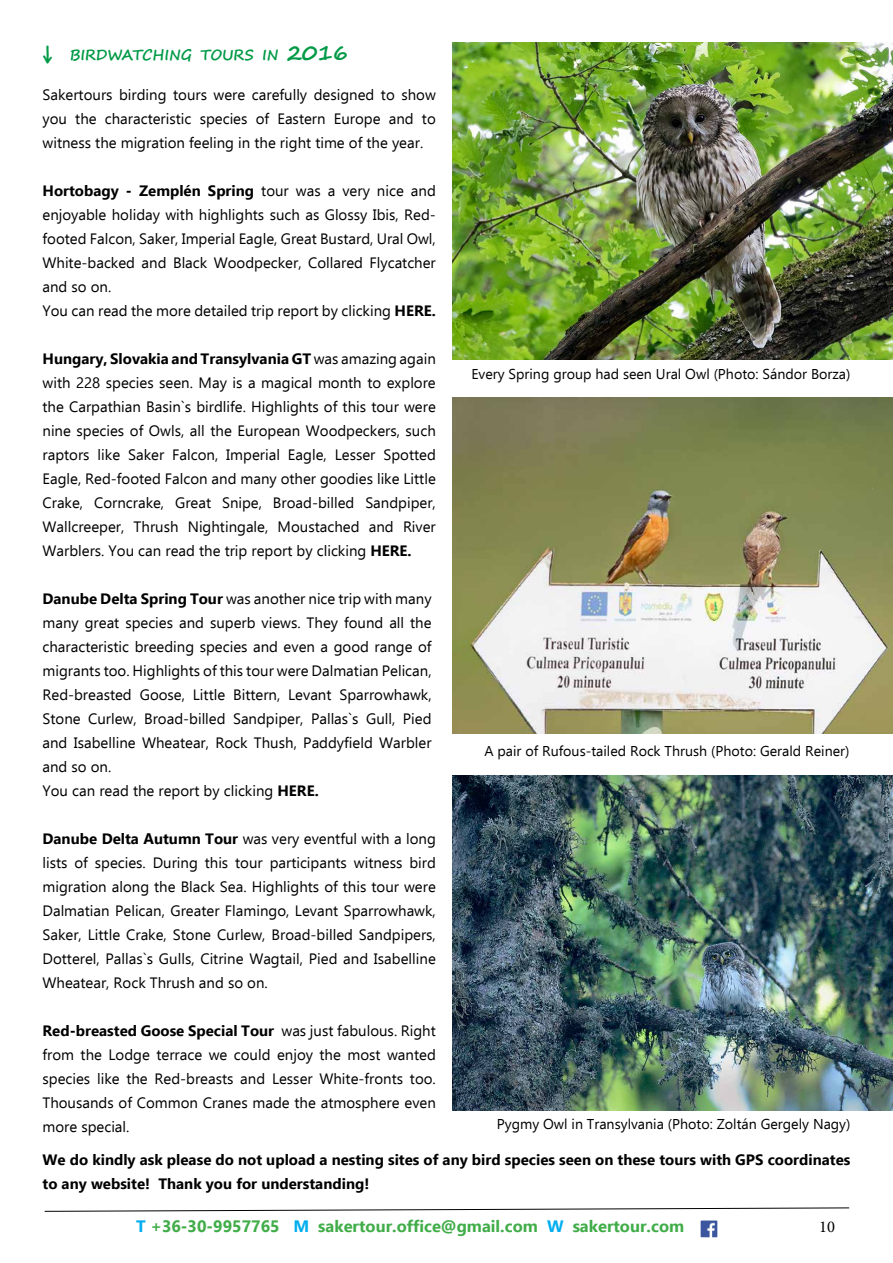
<style>
.page{position:relative;width:893px;height:1263px;background:#fff}
.page>*{position:absolute;margin:0;border:0;box-sizing:border-box;transform-origin:0 0}
.t1{font:700 16.5px "Ebrima";color:#41ad49}
.t2{font:16.5px "Minion Pro";color:#000}
.t3{font:15px/24px "Ebrima";color:#000;text-align:justify}
.t4{font:700 15px/24px "Ebrima";color:#000}
.t5{font:700 14.7px "Segoe Print";color:#009a46}
.t6{font:14.25px "Ebrima";color:#000}
.s1{font-size:21px}
.s2{font-weight:700}
.s3{color:#00aeef}
</style>
<div class="page">
<svg style="left:44px;top:1207px;width:805px;height:5px"></svg>
<img style="left:453px;top:775px;width:440px;height:335px">
<img style="left:453px;top:43px;width:440px;height:316px">
<img style="left:453px;top:398px;width:440px;height:335px">
<img style="left:701px;top:1220px;width:17px;height:18px">
<p class="t5" style="left:43px;top:42px;width:307px"><span class="s1">↓</span> BIRDWATCHING TOURS IN <span class="s1">2016</span></p>
<p class="t3" style="left:43px;top:83px;width:395px">Sakertours birding tours were carefully designed to show you the characteristic species of Eastern Europe and to witness the migration feeling in the right time of the year.</p>
<p class="t3" style="left:43px;top:179px;width:395px;text-align:left"><span class="s2">Hortobagy - Zemplén Spring</span> tour was a very nice and enjoyable holiday with highlights such as Glossy Ibis, Red&shy;footed Falcon, Saker, Imperial Eagle, Great Bustard, Ural Owl, White-backed and Black Woodpecker, Collared Flycatcher and so on.<br>You can read the more detailed trip report by clicking <span class="s2">HERE.</span></p>
<p class="t3" style="left:43px;top:347px;width:395px"><span class="s2">Hungary, Slovakia and Transylvania GT</span> was amazing again with 228 species seen. May is a magical month to explore the Carpathian Basin`s birdlife. Highlights of this tour were nine species of Owls, all the European Woodpeckers, such raptors like Saker Falcon, Imperial Eagle, Lesser Spotted Eagle, Red-footed Falcon and many other goodies like Little Crake, Corncrake, Great Snipe, Broad-billed Sandpiper, Wallcreeper, Thrush Nightingale, Moustached and River Warblers. You can read the trip report by clicking <span class="s2">HERE.</span></p>
<p class="t3" style="left:43px;top:587px;width:391px;text-align:left"><span class="s2">Danube Delta Spring Tour</span> was another nice trip with many many great species and superb views. They found all the characteristic breeding species and even a good range of migrants too. Highlights of this tour were Dalmatian Pelican, Red-breasted Goose, Little Bittern, Levant Sparrowhawk, Stone Curlew, Broad-billed Sandpiper, Pallas`s Gull, Pied and Isabelline Wheatear, Rock Thush, Paddyfield Warbler and so on.<br>You can read the report by clicking <span class="s2">HERE.</span></p>
<p class="t3" style="left:43px;top:827px;width:395px"><span class="s2">Danube Delta Autumn Tour</span> was very eventful with a long lists of species. During this tour participants witness bird migration along the Black Sea. Highlights of this tour were Dalmatian Pelican, Greater Flamingo, Levant Sparrowhawk, Saker, Little Crake, Stone Curlew, Broad-billed Sandpipers, Dotterel, Pallas`s Gulls, Citrine Wagtail, Pied and Isabelline Wheatear, Rock Thrush and so on.</p>
<p class="t3" style="left:43px;top:1019px;width:395px"><span class="s2">Red-breasted Goose Special Tour</span> was just fabulous. Right from the Lodge terrace we could enjoy the most wanted species like the Red-breasts and Lesser White-fronts too.<br>Thousands of Common Cranes made the atmosphere even more special.</p>
<p class="t6" style="left:471px;top:364px;width:381px">Every Spring group had seen Ural Owl (Photo: Sándor Borza)</p>
<p class="t6" style="left:484px;top:740px;width:366px">A pair of Rufous-tailed Rock Thrush (Photo: Gerald Reiner)</p>
<p class="t6" style="left:497px;top:1113px;width:355px">Pygmy Owl in Transylvania (Photo: Zoltán Gergely Nagy)</p>
<p class="t4" style="left:43px;top:1147px;width:809px">We do kindly ask please do not upload a nesting sites of any bird species seen on these tours with GPS coordinates to any website! Thank you for understanding!</p>
<p class="t1" style="left:136px;top:1213px;width:550px"><span class="s3">T</span> +36-30-9957765 <span class="s3">M</span> sakertour.office@gmail.com <span class="s3">W</span> sakertour.com</p>
<p class="t2" style="left:819px;top:1216px;width:17px">10</p>
</div>
